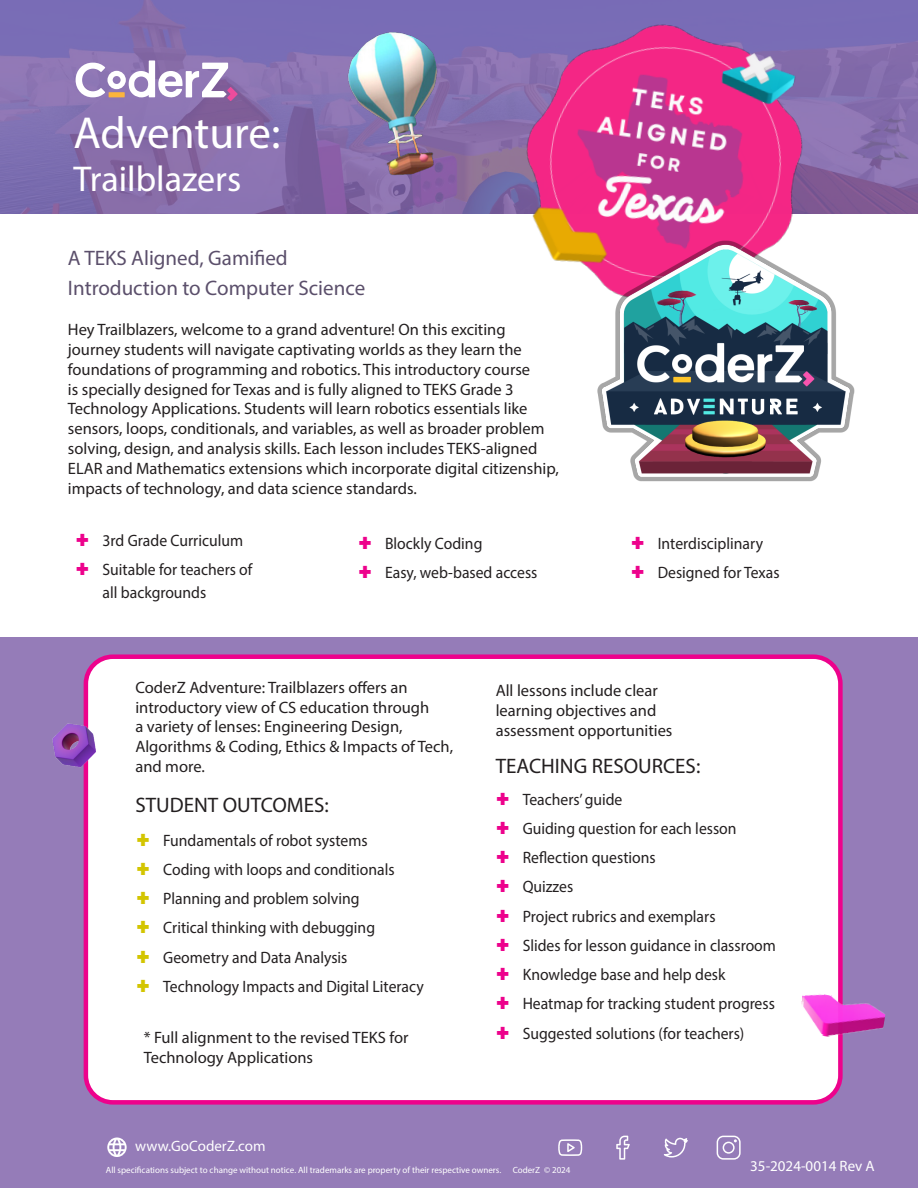
<style>
.page{position:relative;width:918px;height:1188px;background:#fff}
.page>*{position:absolute;margin:0;border:0;box-sizing:border-box;transform-origin:0 0}
.t1{font:45px "Myriad Pro";color:#fff}
.t2{font:36px "Myriad Pro";color:#fff}
.Heading14_Black{font:21px/30px "Myriad Pro";color:#5b4f6b}
.Heading14_Black-2{font:21px "Myriad Pro";color:#231f20}
.BodyText11{font:16.5px/19.8px "Myriad Pro";color:#231f20}
.BodyText11-2{font:16.5px/22.5px "Myriad Pro";color:#231f20;scale:.95 1}
.t3{font:15px "Myriad Pro";color:#fff}
.t4{font:9px "Myriad Pro";color:#fff}
</style>
<div class="page">
<div style="left:0;top:637px;width:918px;height:551px;background:#957cb8"></div>
<svg style="left:0;top:0;width:918px;height:214px;background:#826cad"></svg>
<svg style="left:76px;top:60px;width:162px;height:41px"></svg>
<div style="left:86px;top:657px;width:754px;height:445px;background:#fff;border-radius:27px"></div>
<div style="left:84px;top:654px;width:759px;height:451px;border:4px solid #ed028c;border-radius:27px"></div>
<img style="left:801px;top:991px;width:84px;height:47px">
<img style="left:31px;top:721px;width:65px;height:49px">
<svg style="left:107px;top:1138px;width:20px;height:19px"></svg>
<svg style="left:664px;top:1138px;width:24px;height:20px"></svg>
<svg style="left:558px;top:1139px;width:24px;height:17px"></svg>
<svg style="left:717px;top:1136px;width:24px;height:24px"></svg>
<svg style="left:616px;top:1136px;width:14px;height:24px"></svg>
<img style="left:496px;top:0;width:328px;height:268px">
<img style="left:588px;top:229px;width:267px;height:253px">
<img style="left:333px;top:32px;width:126px;height:165px">
<p class="t1" style="left:74px;top:105px;width:208px">Adventure:</p>
<p class="t2" style="left:74px;top:157px;width:169px">Trailblazers</p>
<p class="Heading14_Black" style="left:68px;top:243px;width:299px">A TEKS Aligned, Gamified<br>Introduction to Computer Science</p>
<p class="BodyText11" style="left:68px;top:319px;width:493px">Hey Trailblazers, welcome to a grand adventure! On this exciting journey students will navigate captivating worlds as they learn the foundations of programming and robotics. This introductory course<br>is specially designed for Texas and is fully aligned to TEKS Grade 3<br>Technology Applications. Students will learn robotics essentials like sensors, loops, conditionals, and variables, as well as broader problem solving, design, and analysis skills. Each lesson includes TEKS-aligned ELAR and Mathematics extensions which incorporate digital citizenship, impacts of technology, and data science standards.</p>
<p class="BodyText11-2" style="left:103px;top:529px;width:149px">3rd Grade Curriculum</p>
<p class="BodyText11-2" style="left:103px;top:558px;width:159px">Suitable for teachers of all backgrounds</p>
<p class="BodyText11-2" style="left:385px;top:532px;width:104px">Blockly Coding</p>
<p class="BodyText11-2" style="left:385px;top:561px;width:162px">Easy, web-based access</p>
<p class="BodyText11-2" style="left:658px;top:532px;width:112px">Interdisciplinary</p>
<p class="BodyText11-2" style="left:658px;top:561px;width:130px">Designed for Texas</p>
<p class="BodyText11" style="left:135px;top:677px;width:319px">CoderZ Adventure: Trailblazers offers an introductory view of CS education through<br>a variety of lenses: Engineering Design, Algorithms &amp; Coding, Ethics &amp; Impacts of Tech, and more.</p>
<p class="Heading14_Black-2" style="left:135px;top:792px;width:195px">STUDENT OUTCOMES:</p>
<p class="BodyText11-2" style="left:163px;top:829px;width:217px">Fundamentals of robot systems</p>
<p class="BodyText11-2" style="left:163px;top:858px;width:245px">Coding with loops and conditionals</p>
<p class="BodyText11-2" style="left:163px;top:887px;width:208px">Planning and problem solving</p>
<p class="BodyText11-2" style="left:163px;top:916px;width:225px">Critical thinking with debugging</p>
<p class="BodyText11-2" style="left:163px;top:946px;width:195px">Geometry and Data Analysis</p>
<p class="BodyText11-2" style="left:163px;top:975px;width:276px">Technology Impacts and Digital Literacy</p>
<p class="BodyText11" style="left:144px;top:1027px;width:266px">* Full alignment to the revised TEKS for<br>Technology Applications</p>
<p class="BodyText11" style="left:496px;top:680px;width:164px">All lessons include clear</p>
<p class="BodyText11" style="left:496px;top:700px;width:162px">learning objectives and</p>
<p class="BodyText11" style="left:496px;top:720px;width:178px">assessment opportunities</p>
<p class="Heading14_Black-2" style="left:496px;top:753px;width:206px">TEACHING RESOURCES:</p>
<p class="BodyText11-2" style="left:523px;top:788px;width:106px">Teachers’ guide</p>
<p class="BodyText11-2" style="left:523px;top:817px;width:227px">Guiding question for each lesson</p>
<p class="BodyText11-2" style="left:523px;top:846px;width:142px">Reflection questions</p>
<p class="BodyText11-2" style="left:523px;top:875px;width:55px">Quizzes</p>
<p class="BodyText11-2" style="left:523px;top:905px;width:204px">Project rubrics and exemplars</p>
<p class="BodyText11-2" style="left:523px;top:934px;width:268px">Slides for lesson guidance in classroom</p>
<p class="BodyText11-2" style="left:523px;top:963px;width:215px">Knowledge base and help desk</p>
<p class="BodyText11-2" style="left:523px;top:992px;width:267px">Heatmap for tracking student progress</p>
<p class="BodyText11-2" style="left:523px;top:1022px;width:235px">Suggested solutions (for teachers)</p>
<p class="t3" style="left:135px;top:1136px;width:132px">www.GoCoderZ.com</p>
<p class="t4" style="left:106px;top:1165px;width:397px">All specifications subject to change without notice. All trademarks are property of their respective owners.</p>
<p class="t4" style="left:513px;top:1165px;width:59px">CoderZ © 2024</p>
<p class="t3" style="left:750px;top:1157px;width:126px">35-2024-0014 Rev A</p>
</div>
